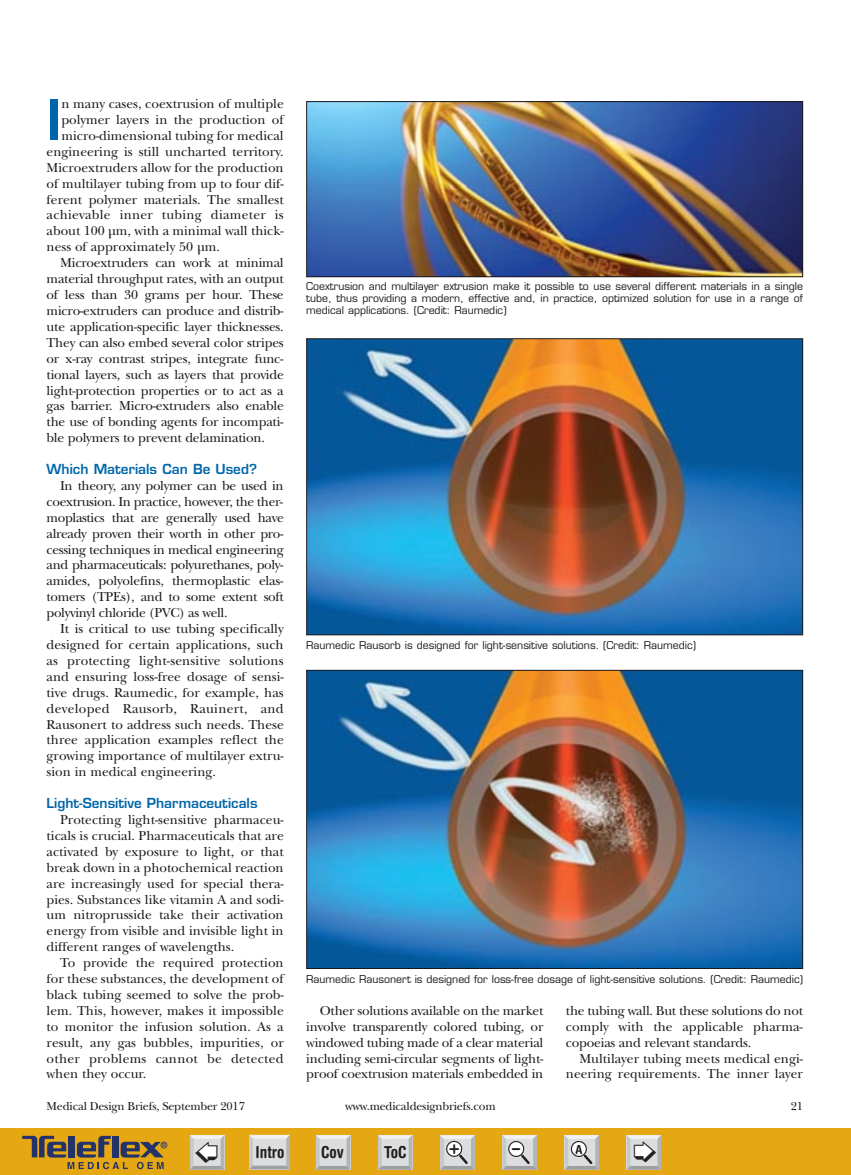
<style>
.page{position:relative;width:851px;height:1175px;background:#fff}
.page>*{position:absolute;margin:0;border:0;box-sizing:border-box;transform-origin:0 0}
.t1{font:600 54.3px "Eurostile";color:#06a}
.t2{font:700 condensed 17.25px "Helvetica Rounded";color:#231f20}
.t3{font:700 condensed 16.5px "Helvetica Rounded";color:#231f20}
.t4{font:13.5px/15.9px "New Baskerville";color:#19181c;text-align:justify}
.t5{font:600 13.5px "Eurostile";color:#06a}
.t6{font:13.5px "New Baskerville";letter-spacing:.02em;color:#19181c}
.t7{font:700 condensed 12.45px "Helvetica Rounded";color:#231f20;scale:1.08 1}
.t8{font:12px "New Baskerville";letter-spacing:-.015em;color:#19181c}
.t9{font:10.5px/12px "Eurostile";color:#19181c;text-align:justify}
</style>
<div class="page">
<img style="left:308px;top:103px;width:493px;height:172px">
<div style="left:306px;top:101px;width:497px;height:176px;border:1px solid #19181c"></div>
<img style="left:308px;top:340px;width:493px;height:293px">
<div style="left:306px;top:338px;width:497px;height:297px;border:1px solid #19181c"></div>
<img style="left:308px;top:672px;width:493px;height:294px">
<div style="left:306px;top:670px;width:497px;height:298px;border:1px solid #19181c"></div>
<svg style="left:850px;top:1148px;width:1px;height:16px"></svg>
<div style="left:0;top:1128px;width:850px;height:46px;background:#e5a712"></div>
<svg style="left:316px;top:1135px;width:34px;height:34px"></svg>
<svg style="left:378px;top:1135px;width:35px;height:34px"></svg>
<svg style="left:440px;top:1135px;width:35px;height:34px"></svg>
<svg style="left:502px;top:1135px;width:35px;height:34px"></svg>
<svg style="left:564px;top:1135px;width:35px;height:34px"></svg>
<svg style="left:249px;top:1134px;width:41px;height:35px"></svg>
<svg style="left:22px;top:1135px;width:145px;height:34px"></svg>
<svg style="left:626px;top:1135px;width:35px;height:34px"></svg>
<svg style="left:190px;top:1135px;width:34px;height:34px"></svg>
<h1 class="t1" style="left:47px;top:99px;width:16px">I</h1>
<p class="t4" style="left:61px;top:97px;width:224px">n many cases, coextrusion of multiple</p>
<p class="t4" style="left:61px;top:113px;width:224px">polymer layers in the production of</p>
<p class="t4" style="left:61px;top:129px;width:224px">micro-dimensional tubing for medical</p>
<p class="t4" style="left:47px;top:145px;width:239px">engineering is still uncharted territory.</p>
<p class="t4" style="left:47px;top:161px;width:239px">Microextruders allow for the production</p>
<p class="t4" style="left:47px;top:177px;width:239px">of multilayer tubing from up to four dif-</p>
<p class="t4" style="left:47px;top:192px;width:239px">ferent polymer materials. The smallest</p>
<p class="t6" style="left:47px;top:210px;width:239px">achievable inner tubing diameter is</p>
<p class="t4" style="left:47px;top:224px;width:239px">about 100 μm, with a minimal wall thick-</p>
<p class="t4" style="left:47px;top:240px;width:175px">ness of approximately 50 μm.</p>
<p class="t4" style="left:60px;top:256px;width:225px">Microextruders can work at minimal</p>
<p class="t4" style="left:47px;top:272px;width:238px">material throughput rates, with an output</p>
<p class="t4" style="left:47px;top:288px;width:238px">of less than 30 grams per hour. These</p>
<p class="t4" style="left:47px;top:304px;width:238px">micro-extruders can produce and distrib-</p>
<p class="t4" style="left:47px;top:320px;width:239px">ute application-specific layer thicknesses.</p>
<p class="t4" style="left:47px;top:336px;width:239px">They can also embed several color stripes</p>
<p class="t4" style="left:47px;top:351px;width:238px">or x-ray contrast stripes, integrate func-</p>
<p class="t4" style="left:47px;top:367px;width:239px">tional layers, such as layers that provide</p>
<p class="t4" style="left:47px;top:383px;width:239px">light-protection properties or to act as a</p>
<p class="t4" style="left:47px;top:399px;width:238px">gas barrier. Micro-extruders also enable</p>
<p class="t4" style="left:47px;top:415px;width:238px">the use of bonding agents for incompati-</p>
<p class="t4" style="left:47px;top:431px;width:220px">ble polymers to prevent delamination.</p>
<p class="t5" style="left:47px;top:464px;width:212px">Which Materials Can Be Used?</p>
<p class="t4" style="left:47px;top:479px;width:238px;text-indent:14px">In theory, any polymer can be used in coextrusion. In practice, however, the ther&shy;moplastics that are generally used have already proven their worth in other pro&shy;cessing techniques in medical engineering and pharmaceuticals: poly urethanes, poly - amides, polyolefins, thermoplastic elas&shy;tomers (TPEs), and to some extent soft polyvinyl chloride (PVC) as well.</p>
<p class="t4" style="left:47px;top:622px;width:239px;text-indent:14px">It is critical to use tubing specifically designed for certain applications, such as protecting light-sensitive solutions and ensuring loss-free dosage of sensi&shy;tive drugs. Raumedic, for example, has developed Rausorb, Rauinert, and Rausonert to address such needs. These three application examples reflect the growing importance of multilayer extru&shy;sion in medical engineering.</p>
<p class="t5" style="left:47px;top:798px;width:212px">Light-Sensitive Pharmaceuticals</p>
<p class="t4" style="left:47px;top:813px;width:239px;text-indent:14px">Protecting light-sensitive pharmaceu&shy;ticals is crucial. Pharmaceuticals that are activated by exposure to light, or that break down in a photochemical reaction are increasingly used for special thera&shy;pies. Substances like vitamin A and sodi&shy;um nitroprusside take their activation energy from visible and invisible light in different ranges of wavelengths.</p>
<p class="t4" style="left:47px;top:956px;width:239px;text-indent:14px">To provide the required protection for these substances, the development of black tubing seemed to solve the prob&shy;lem. This, however, makes it impossible to monitor the infusion solution. As a result, any gas bubbles, impurities, or other problems cannot be detected when they occur.</p>
<p class="t9" style="left:306px;top:280px;width:498px">Coextrusion and multilayer extrusion make it possible to use several different materials in a single tube, thus providing a modern, effective and, in practice, optimized solution for use in a range of medical applications. (Credit: Raumedic)</p>
<p class="t9" style="left:306px;top:640px;width:391px">Raumedic Rausorb is designed for light-sensitive solutions. (Credit: Raumedic)</p>
<p class="t9" style="left:306px;top:973px;width:498px">Raumedic Rausonert is designed for loss-free dosage of light-sensitive solutions. (Credit: Raumedic)</p>
<p class="t4" style="left:306px;top:1003px;width:239px;text-indent:14px">Other solutions available on the market involve transparently colored tubing, or windowed tubing made of a clear material including semi-circular segments of light&shy;proof coextrusion materials embedded in</p>
<p class="t4" style="left:566px;top:1003px;width:238px">the tubing wall. But these solutions do not comply with the applicable pharma&shy;copoeias and relevant standards.</p>
<p class="t4" style="left:566px;top:1051px;width:239px;text-align:right">Multilayer tubing meets medical engi&shy;neering requirements. The inner layer</p>
<p class="t8" style="left:47px;top:1101px;width:200px">Medical Design Briefs, September 2017</p>
<p class="t8" style="left:345px;top:1101px;width:152px">www.medicaldesignbriefs.com</p>
<p class="t8" style="left:790px;top:1101px;width:14px">21</p>
<p class="t3" style="left:256px;top:1146px;width:30px">Intro</p>
<p class="t3" style="left:321px;top:1146px;width:24px">Cov</p>
<p class="t3" style="left:384px;top:1146px;width:24px">ToC</p>
<p class="t2" style="left:449px;top:1141px;width:12px">+</p>
<p class="t2" style="left:512px;top:1141px;width:10px">–</p>
<p class="t7" style="left:575px;top:1144px;width:8px">A</p>
</div>
